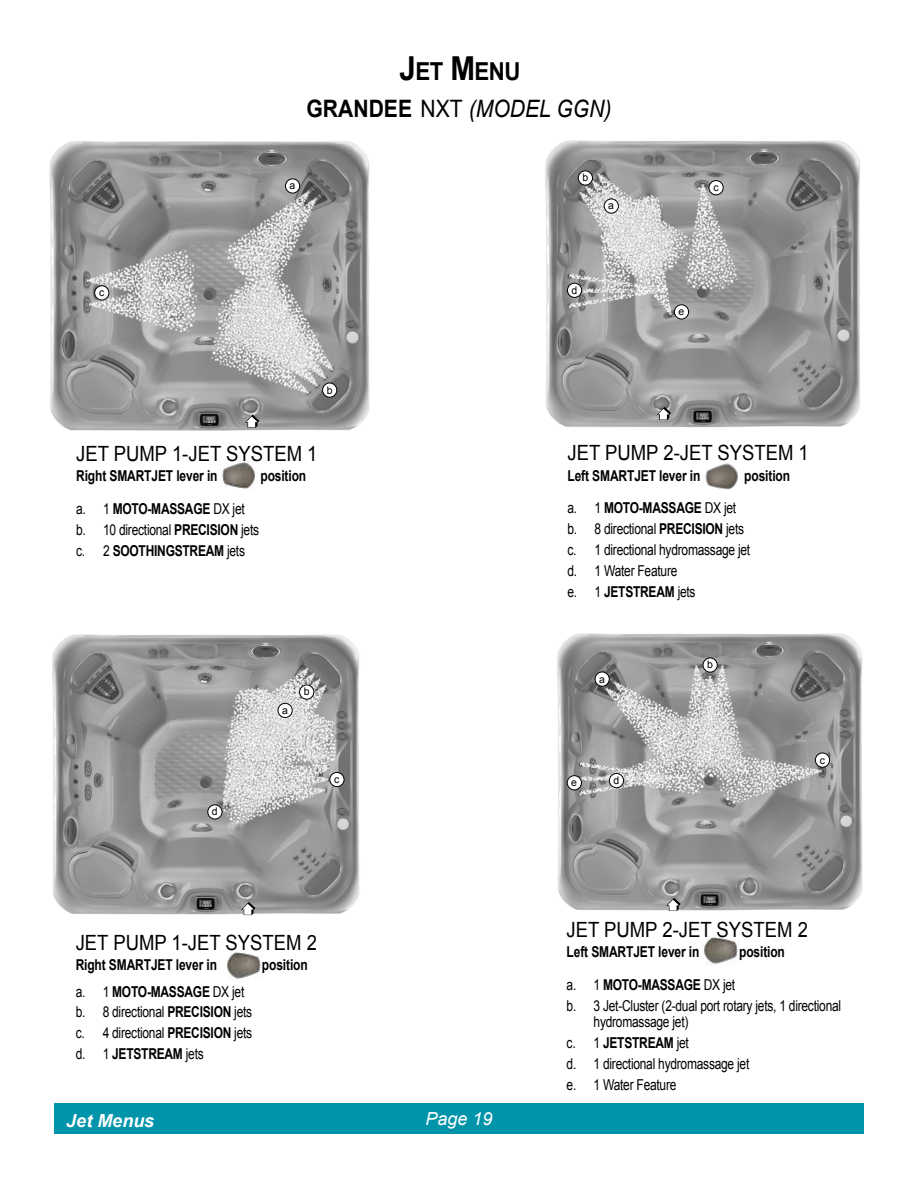
<style>
.page{position:relative;width:918px;height:1188px;background:#fff}
.page>*{position:absolute;margin:0;border:0;box-sizing:border-box;transform-origin:0 0}
.t1{font:700 24.75px "Arial";color:#000;scale:.9 1}
.t2{font:italic 24px "Arial";color:#000;scale:.88 1}
.t3{font:21px "Arial";color:#000;scale:.88 1}
.t4{font:italic 700 18px "Arial";color:#fff}
.t5{font:italic 18px "Arial";color:#fff}
.t6{font:15px/20.9px "Arial";letter-spacing:-.02em;color:#000;scale:.8 1}
.t7{font:700 15px/20.9px "Arial";letter-spacing:-.01em;color:#000;scale:.8 1}
.t8{font:10.5px "Arial";color:#000}
.s1{font-size:33px}
.s2{font-weight:700;font-style:normal}
.s3{font-style:normal}
.s4{font-weight:400}
.s5{font-weight:700}
</style>
<div class="page">
<div style="left:54px;top:1103px;width:810px;height:31px;background:#0094aa"></div>
<img style="left:49px;top:141px;width:321px;height:290px">
<img style="left:545px;top:140px;width:315px;height:288px">
<img style="left:52px;top:635px;width:308px;height:281px">
<img style="left:557px;top:633px;width:306px;height:278px">
<img style="left:704px;top:937px;width:35px;height:28px">
<img style="left:705px;top:463px;width:33px;height:27px">
<img style="left:221px;top:461px;width:36px;height:28px">
<img style="left:225px;top:952px;width:37px;height:28px">
<svg style="left:666px;top:898px;width:15px;height:13px"></svg>
<svg style="left:241px;top:902px;width:14px;height:13px"></svg>
<svg style="left:657px;top:407px;width:14px;height:13px"></svg>
<svg style="left:245px;top:415px;width:14px;height:13px"></svg>
<div style="left:595px;top:672px;width:14px;height:14px;background:#fff;border-radius:50%"></div>
<div style="left:595px;top:672px;width:15px;height:14px;border:1px solid #000;border-radius:50%"></div>
<div style="left:703px;top:658px;width:14px;height:14px;background:#fff;border-radius:50%"></div>
<div style="left:703px;top:658px;width:15px;height:14px;border:1px solid #000;border-radius:50%"></div>
<div style="left:815px;top:753px;width:15px;height:14px;background:#fff;border-radius:50%"></div>
<div style="left:815px;top:753px;width:15px;height:14px;border:1px solid #000;border-radius:50%"></div>
<div style="left:609px;top:774px;width:15px;height:14px;background:#fff;border-radius:50%"></div>
<div style="left:609px;top:773px;width:15px;height:15px;border:1px solid #000;border-radius:50%"></div>
<div style="left:278px;top:703px;width:14px;height:15px;background:#fff;border-radius:50%"></div>
<div style="left:278px;top:703px;width:14px;height:15px;border:1px solid #000;border-radius:50%"></div>
<div style="left:300px;top:685px;width:14px;height:14px;background:#fff;border-radius:50%"></div>
<div style="left:299px;top:685px;width:15px;height:14px;border:1px solid #000;border-radius:50%"></div>
<div style="left:330px;top:772px;width:14px;height:15px;background:#fff;border-radius:50%"></div>
<div style="left:330px;top:772px;width:14px;height:15px;border:1px solid #000;border-radius:50%"></div>
<div style="left:208px;top:805px;width:14px;height:14px;background:#fff;border-radius:50%"></div>
<div style="left:208px;top:805px;width:14px;height:14px;border:1px solid #000;border-radius:50%"></div>
<div style="left:604px;top:199px;width:14px;height:14px;background:#fff;border-radius:50%"></div>
<div style="left:604px;top:199px;width:15px;height:14px;border:1px solid #000;border-radius:50%"></div>
<div style="left:578px;top:171px;width:14px;height:14px;background:#fff;border-radius:50%"></div>
<div style="left:578px;top:171px;width:15px;height:14px;border:1px solid #000;border-radius:50%"></div>
<div style="left:709px;top:181px;width:14px;height:14px;background:#fff;border-radius:50%"></div>
<div style="left:709px;top:180px;width:14px;height:15px;border:1px solid #000;border-radius:50%"></div>
<div style="left:567px;top:283px;width:15px;height:14px;background:#fff;border-radius:50%"></div>
<div style="left:567px;top:283px;width:15px;height:15px;border:1px solid #000;border-radius:50%"></div>
<div style="left:285px;top:179px;width:15px;height:14px;background:#fff;border-radius:50%"></div>
<div style="left:285px;top:179px;width:15px;height:14px;border:1px solid #000;border-radius:50%"></div>
<div style="left:323px;top:383px;width:14px;height:14px;background:#fff;border-radius:50%"></div>
<div style="left:322px;top:383px;width:15px;height:14px;border:1px solid #000;border-radius:50%"></div>
<div style="left:95px;top:286px;width:14px;height:14px;background:#fff;border-radius:50%"></div>
<div style="left:94px;top:286px;width:15px;height:14px;border:1px solid #000;border-radius:50%"></div>
<div style="left:674px;top:305px;width:15px;height:14px;background:#fff;border-radius:50%"></div>
<div style="left:674px;top:305px;width:15px;height:14px;border:1px solid #000;border-radius:50%"></div>
<div style="left:567px;top:776px;width:14px;height:14px;background:#fff;border-radius:50%"></div>
<div style="left:567px;top:775px;width:15px;height:15px;border:1px solid #000;border-radius:50%"></div>
<h1 class="t1" style="left:400px;top:54px;width:136px"><span class="s1">J</span>ET <span class="s1">M</span>ENU</h1>
<h2 class="t2" style="left:307px;top:93px;width:348px"><span class="s2">GRANDEE</span> <span class="s3">NXT</span> (MODEL GGN)</h2>
<p class="t8" style="left:290px;top:179px;width:7px">a</p>
<p class="t8" style="left:99px;top:286px;width:7px">c</p>
<p class="t8" style="left:327px;top:383px;width:7px">b</p>
<h3 class="t3" style="left:76px;top:440px;width:276px">JET PUMP 1-JET SYSTEM 1</h3>
<p class="t7" style="left:76px;top:466px;width:178px">Right SMARTJET lever in</p>
<p class="t7" style="left:260px;top:466px;width:59px">position</p>
<p class="t7" style="left:76px;top:499px;width:230px"><span class="s4">a. 1</span> MOTO-MASSAGE <span class="s4">DX jet<br>b. 10 directional</span> PRECISION <span class="s4">jets c. 2</span> SOOTHINGSTREAM <span class="s4">jets</span></p>
<p class="t8" style="left:212px;top:805px;width:7px">d</p>
<p class="t8" style="left:282px;top:703px;width:7px">a</p>
<p class="t8" style="left:304px;top:685px;width:7px">b</p>
<p class="t8" style="left:334px;top:772px;width:7px">c</p>
<h3 class="t3" style="left:76px;top:929px;width:276px">JET PUMP 1-JET SYSTEM 2</h3>
<p class="t7" style="left:76px;top:955px;width:178px">Right SMARTJET lever in</p>
<p class="t7" style="left:262px;top:955px;width:59px">position</p>
<p class="t6" style="left:76px;top:981px;width:222px">a. 1 <span class="s5">MOTO-MASSAGE</span> DX jet b. 8 directional <span class="s5">PRECISION</span> jets c. 4 directional <span class="s5">PRECISION</span> jets d. 1 <span class="s5">JETSTREAM</span> jets</p>
<p class="t4" style="left:66px;top:1108px;width:90px">Jet Menus</p>
<p class="t5" style="left:425px;top:1107px;width:69px">Page 19</p>
<p class="t8" style="left:582px;top:171px;width:7px">b</p>
<p class="t8" style="left:608px;top:199px;width:7px">a</p>
<p class="t8" style="left:572px;top:283px;width:7px">d</p>
<p class="t8" style="left:713px;top:181px;width:7px">c</p>
<p class="t8" style="left:678px;top:305px;width:7px">e</p>
<h3 class="t3" style="left:568px;top:439px;width:276px">JET PUMP 2-JET SYSTEM 1</h3>
<p class="t7" style="left:568px;top:465px;width:168px">Left SMARTJET lever in</p>
<p class="t7" style="left:744px;top:465px;width:59px">position</p>
<p class="t6" style="left:568px;top:498px;width:230px">a. 1 <span class="s5">MOTO-MASSAGE</span> DX jet<br>b. 8 directional <span class="s5">PRECISION</span> jets c. 1 directional hydromassage jet d. 1 Water Feature<br>e. 1 <span class="s5">JETSTREAM</span> jets</p>
<p class="t8" style="left:599px;top:672px;width:7px">a</p>
<p class="t8" style="left:571px;top:776px;width:7px">e</p>
<p class="t8" style="left:613px;top:773px;width:7px">d</p>
<p class="t8" style="left:707px;top:658px;width:7px">b</p>
<p class="t8" style="left:820px;top:753px;width:7px">c</p>
<h3 class="t3" style="left:567px;top:916px;width:276px">JET PUMP 2-JET SYSTEM 2</h3>
<p class="t7" style="left:567px;top:942px;width:168px">Left SMARTJET lever in</p>
<p class="t7" style="left:739px;top:942px;width:59px">position</p>
<p class="t6" style="left:567px;top:974px;width:345px">a. 1 <span class="s5">MOTO-MASSAGE</span> DX jet<br>b. 3 Jet-Cluster (2‑dual port rotary jets, 1 directional</p>
<p class="t6" style="left:567px;top:1012px;width:230px;text-indent:27px">hydromassage jet)<br>c. 1 <span class="s5">JETSTREAM</span> jet<br>d. 1 directional hydromassage jet e. 1 Water Feature</p>
</div>
